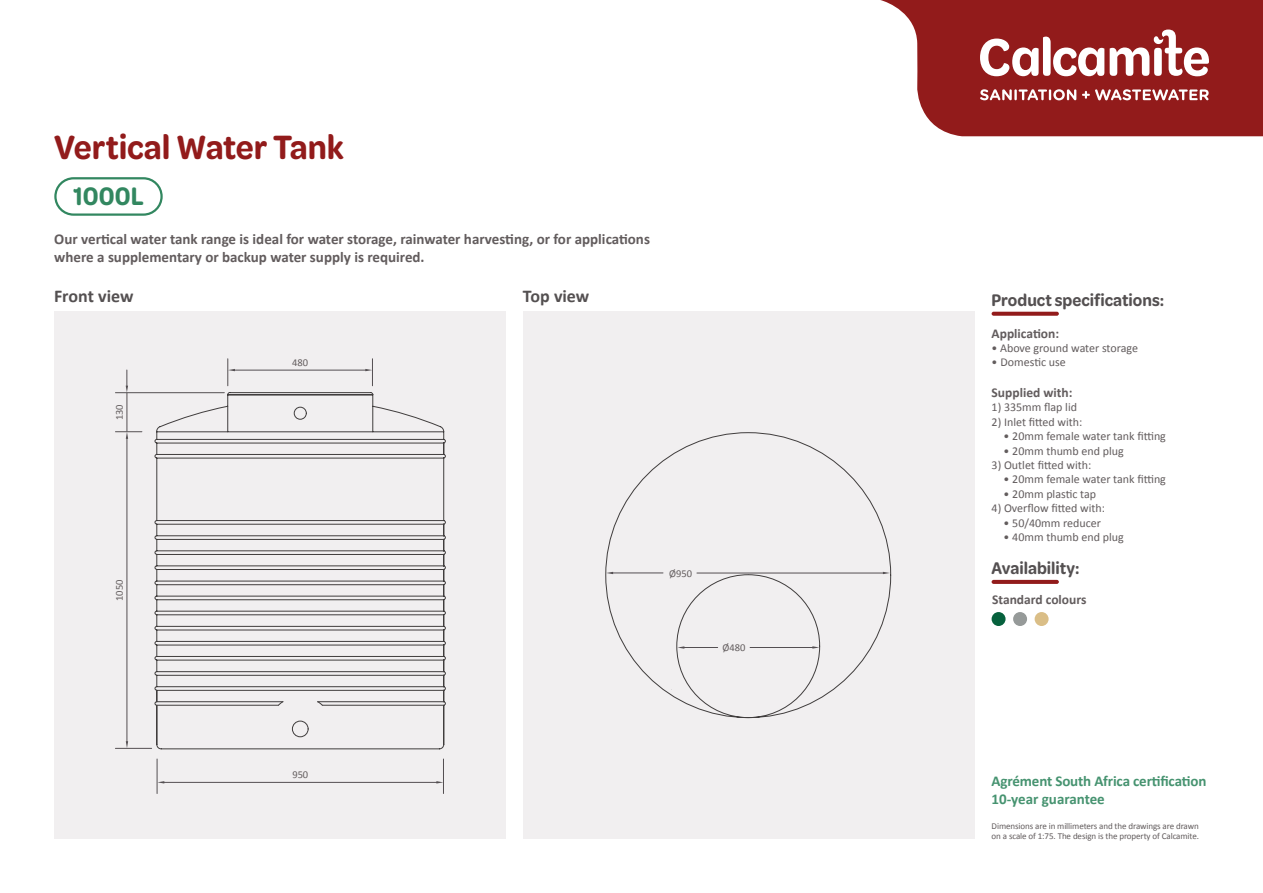
<style>
.page{position:relative;width:1263px;height:893px;background:#fff}
.page>*{position:absolute;margin:0;border:0;box-sizing:border-box;transform-origin:0 0}
.t1{font:600 36px "Omnes Semi Cond";letter-spacing:-.005em;color:#921b1b}
.t2{font:600 27px "Omnes Semi Cond";letter-spacing:.005em;color:#328760}
.t3{font:600 18px "Omnes Semi Cond";color:#545051}
.t4{font:700 18px "Calibri";letter-spacing:-.005em;color:#545051}
.t5{font:700 15px/18px "Calibri";color:#625c5d}
.t6{font:700 15px/18px "Calibri";letter-spacing:-.01em;color:#469370}
.t7{font:700 13.5px "Calibri";color:#625c5d}
.t8{font:12px "Calibri";color:#625c5d}
.t9{font:10.5px "Calibri";color:#625c5d}
.t10{font:9px/10.8px "Calibri";letter-spacing:-.01em;color:#625c5d}
</style>
<div class="page">
<div style="left:54px;top:312px;width:452px;height:527px;background:#ebe9ea"></div>
<div style="left:54px;top:177px;width:109px;height:39px;border:2px solid #328760;border-radius:18px"></div>
<div style="left:523px;top:312px;width:451px;height:527px;background:#ebe9ea"></div>
<svg style="left:991px;top:312px;width:68px;height:4px"></svg>
<svg style="left:991px;top:580px;width:68px;height:4px"></svg>
<svg style="left:880px;top:0;width:383px;height:136px;background:#a03838"></svg>
<svg style="left:980px;top:37px;width:124px;height:39px"></svg>
<svg style="left:1110px;top:30px;width:99px;height:46px"></svg>
<svg style="left:980px;top:89px;width:96px;height:11px"></svg>
<svg style="left:1082px;top:89px;width:126px;height:11px"></svg>
<hr style="left:234px;top:370px;width:132px;height:1px;background:#544f52">
<hr style="left:115px;top:392px;width:109px;height:1px;background:#544f52">
<hr style="left:115px;top:748px;width:37px;height:1px;background:#544f52">
<hr style="left:157px;top:759px;width:1px;height:34px;background:#544f52">
<hr style="left:443px;top:759px;width:1px;height:34px;background:#544f52">
<hr style="left:164px;top:782px;width:273px;height:1px;background:#544f52">
<hr style="left:127px;top:393px;width:1px;height:38px;background:#544f52">
<hr style="left:127px;top:438px;width:1px;height:304px;background:#544f52">
<svg style="left:154px;top:392px;width:292px;height:358px"></svg>
<svg style="left:605px;top:432px;width:287px;height:286px"></svg>
<svg style="left:157px;top:781px;width:7px;height:2px"></svg>
<svg style="left:126px;top:741px;width:2px;height:7px"></svg>
<svg style="left:115px;top:431px;width:27px;height:8px"></svg>
<svg style="left:126px;top:370px;width:2px;height:23px"></svg>
<svg style="left:228px;top:359px;width:7px;height:27px"></svg>
<svg style="left:365px;top:359px;width:8px;height:27px"></svg>
<hr style="left:697px;top:573px;width:187px;height:1px;background:#544f52">
<svg style="left:883px;top:572px;width:7px;height:2px"></svg>
<hr style="left:612px;top:573px;width:51px;height:1px;background:#544f52">
<svg style="left:606px;top:572px;width:7px;height:2px"></svg>
<hr style="left:750px;top:647px;width:63px;height:1px;background:#544f52">
<svg style="left:812px;top:646px;width:7px;height:3px"></svg>
<hr style="left:683px;top:647px;width:35px;height:1px;background:#544f52">
<svg style="left:677px;top:646px;width:7px;height:3px"></svg>
<hr style="left:157px;top:701px;width:126px;height:1px;background:#403d3d">
<hr style="left:318px;top:701px;width:125px;height:1px;background:#403d3d">
<hr style="left:157px;top:705px;width:121px;height:1px;background:#403d3d">
<hr style="left:322px;top:705px;width:121px;height:1px;background:#403d3d">
<svg style="left:277px;top:700px;width:7px;height:6px"></svg>
<svg style="left:316px;top:700px;width:8px;height:6px"></svg>
<div style="left:991px;top:612px;width:14px;height:14px;background:#06613d;border-radius:50%"></div>
<div style="left:1013px;top:612px;width:14px;height:14px;background:#969a99;border-radius:50%"></div>
<div style="left:1035px;top:612px;width:13px;height:14px;background:#dabe87;border-radius:50%"></div>
<h1 class="t1" style="left:54px;top:122px;width:291px">Vertical Water Tank</h1>
<h2 class="t2" style="left:73px;top:177px;width:72px">1000L</h2>
<p class="t5" style="left:54px;top:230px;width:597px">Our vertical water tank range is ideal for water storage, rainwater harvesting, or for applications where a supplementary or backup water supply is required.</p>
<h3 class="t4" style="left:54px;top:283px;width:81px">Front view</h3>
<h3 class="t4" style="left:523px;top:283px;width:68px">Top view</h3>
<p class="t9" style="left:112px;top:420px;width:17px;rotate:-90deg">130</p>
<p class="t9" style="left:292px;top:355px;width:17px">480</p>
<p class="t9" style="left:112px;top:601px;width:23px;rotate:-90deg">1050</p>
<p class="t9" style="left:292px;top:767px;width:17px">950</p>
<p class="t9" style="left:669px;top:566px;width:24px">Ø950</p>
<p class="t9" style="left:722px;top:640px;width:24px">Ø480</p>
<h3 class="t3" style="left:991px;top:287px;width:174px">Product specifications:</h3>
<p class="t7" style="left:991px;top:324px;width:69px">Application:</p>
<p class="t8" style="left:991px;top:340px;width:148px">• Above ground water storage</p>
<p class="t8" style="left:991px;top:354px;width:76px">• Domestic use</p>
<p class="t7" style="left:991px;top:383px;width:82px">Supplied with:</p>
<p class="t8" style="left:991px;top:399px;width:87px">1) 335mm flap lid</p>
<p class="t8" style="left:991px;top:413px;width:92px">2) Inlet fitted with:</p>
<p class="t8" style="left:1003px;top:428px;width:164px">• 20mm female water tank fitting</p>
<p class="t8" style="left:1003px;top:442px;width:122px">• 20mm thumb end plug</p>
<p class="t8" style="left:991px;top:457px;width:101px">3) Outlet fitted with:</p>
<p class="t8" style="left:1003px;top:471px;width:164px">• 20mm female water tank fitting</p>
<p class="t8" style="left:1003px;top:485px;width:94px">• 20mm plastic tap</p>
<p class="t8" style="left:991px;top:500px;width:115px">4) Overflow fitted with:</p>
<p class="t8" style="left:1003px;top:514px;width:99px">• 50/40mm reducer</p>
<p class="t8" style="left:1003px;top:529px;width:122px">• 40mm thumb end plug</p>
<h3 class="t3" style="left:991px;top:555px;width:89px">Availability:</h3>
<p class="t7" style="left:992px;top:590px;width:96px">Standard colours</p>
<p class="t6" style="left:991px;top:772px;width:216px">Agrément South Africa certification<br>10-year guarantee</p>
<p class="t10" style="left:991px;top:820px;width:209px">Dimensions are in millimeters and the drawings are drawn on a scale of 1:75. The design is the property of Calcamite.</p>
</div>
